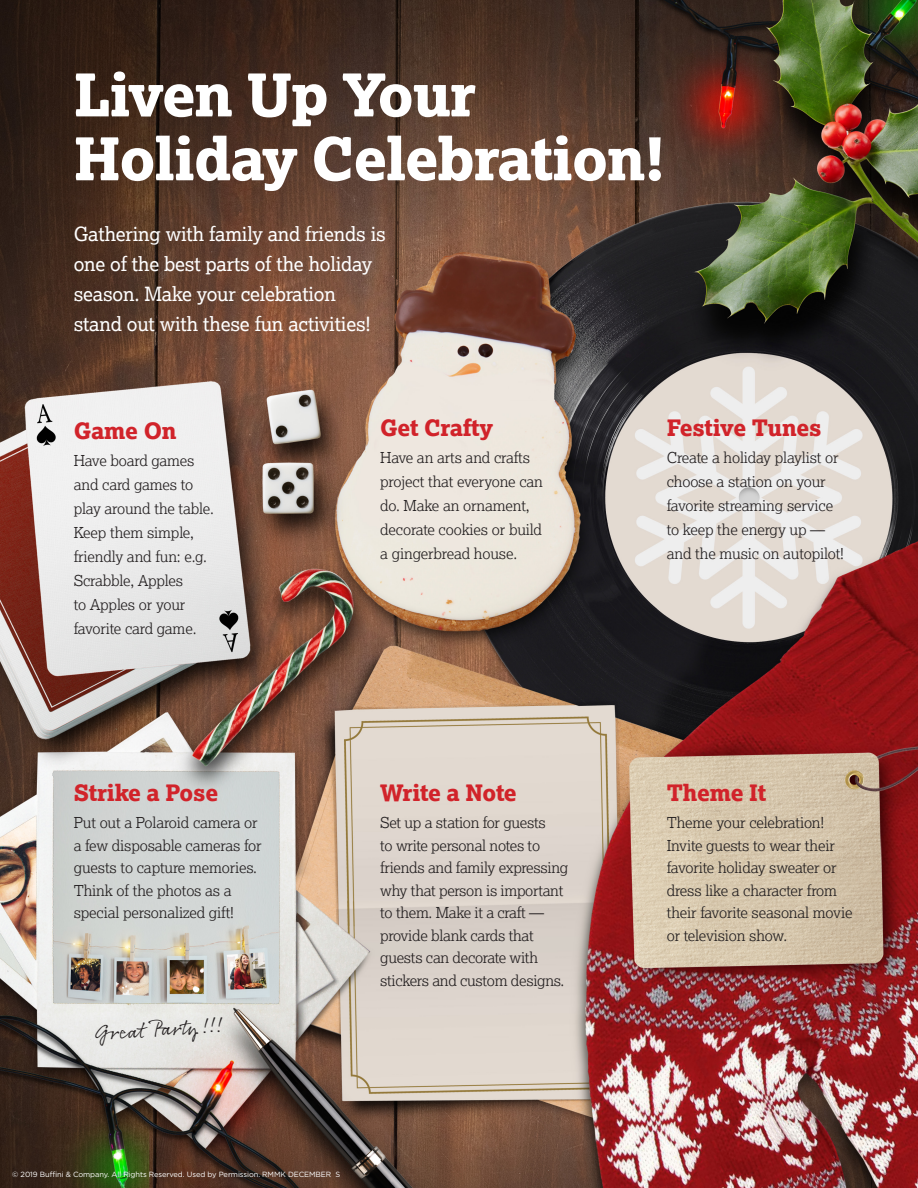
<style>
.page{position:relative;width:918px;height:1188px;background:#fff}
.page>*{position:absolute;margin:0;border:0;box-sizing:border-box;transform-origin:0 0}
.t1{font:800 58.8px/63.9px "Lexia";letter-spacing:-.02em;color:#fff}
.t2{font:800 22.5px "Lexia";letter-spacing:-.01em;color:#d1232a}
.t3{font:800 22.5px "Lexia";letter-spacing:-.03em;color:#d1232a}
.t4{font:21.15px "Rollerscript Smooth";color:#231f20}
.t5{font:19.5px/30px "Lexia";letter-spacing:-.01em;color:#fff}
.t6{font:300 15px/22.5px "Lexia";letter-spacing:-.01em;color:#231f20}
.t7{font:7.5px "Gotham";letter-spacing:-.01em;color:#fff}
</style>
<div class="page">
<img style="left:0;top:0;width:918px;height:1188px">
<p class="t1" style="left:74px;top:62px;width:593px">Liven Up Your<br>Holiday Celebration!</p>
<p class="t5" style="left:74px;top:218px;width:314px">Gathering with family and friends is one of the best parts of the holiday season. Make your celebration stand out with these fun activities!</p>
<p class="t2" style="left:74px;top:416px;width:104px">Game On</p>
<p class="t6" style="left:74px;top:448px;width:142px;line-height:24px">Have board games and card games to play around the table.<br>Keep them simple, friendly and fun: e.g.<br>Scrabble, Apples<br>to Apples or your favorite card game.</p>
<p class="t2" style="left:380px;top:414px;width:115px">Get Crafty</p>
<p class="t6" style="left:380px;top:445px;width:164px;line-height:24px">Have an arts and crafts project that everyone can do. Make an ornament, decorate cookies or build a gingerbread house.</p>
<p class="t2" style="left:74px;top:778px;width:146px">Strike a Pose</p>
<p class="t6" style="left:74px;top:811px;width:189px">Put out a Polaroid camera or a few disposable cameras for guests to capture memories.<br>Think of the photos as a special personalized gift!</p>
<p class="t4" style="left:94px;top:1020px;width:132px;rotate:-4deg">Great Party!!!</p>
<p class="t3" style="left:380px;top:779px;width:138px">Write a Note</p>
<p class="t6" style="left:380px;top:811px;width:190px">Set up a station for guests<br>to write personal notes to friends and family expressing why that person is important to them. Make it a craft — provide blank cards that guests can decorate with stickers and custom designs.</p>
<p class="t7" style="left:12px;top:1169px;width:330px">© 2019 Buffini &amp; Company. All Rights Reserved. Used by Permission. RMMK DECEMBER S</p>
<p class="t2" style="left:667px;top:414px;width:156px">Festive Tunes</p>
<p class="t6" style="left:667px;top:445px;width:179px;line-height:24px">Create a holiday playlist or choose a station on your favorite streaming service to keep the energy up — and the music on autopilot!</p>
<p class="t2" style="left:667px;top:778px;width:101px">Theme It</p>
<p class="t6" style="left:667px;top:811px;width:187px">Theme your celebration!<br>Invite guests to wear their favorite holiday sweater or dress like a character from their favorite seasonal movie or television show.</p>
</div>
